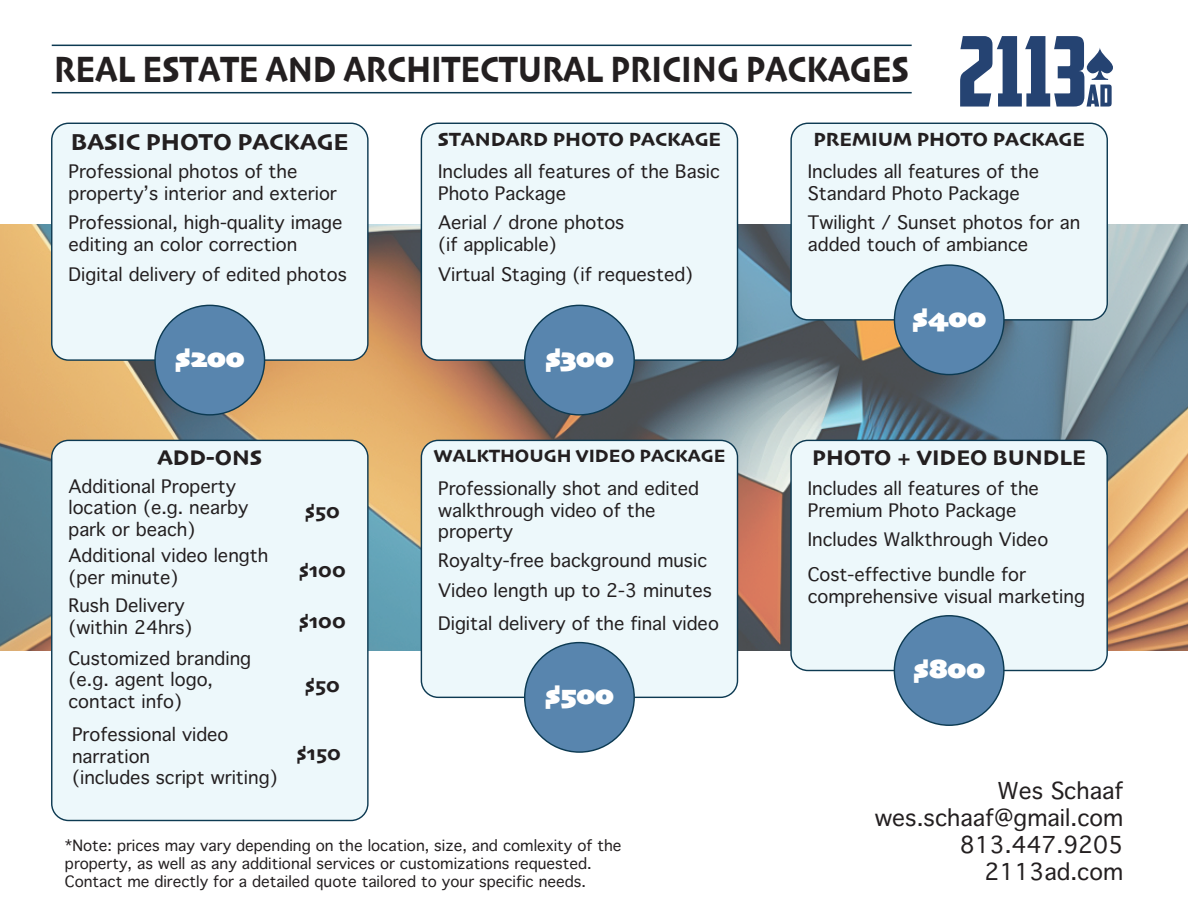
<style>
.page{position:relative;width:1188px;height:918px;background:#fff}
.page>*{position:absolute;margin:0;border:0;box-sizing:border-box;transform-origin:0 0}
.t1{font:38.4px "Skia";color:#231f20;scale:.82 1}
.t2{font:28.35px "Skia";color:#fff}
.t3{font:24.15px "Skia";color:#231f20}
.t4{font:22.5px/27px "Thonburi";color:#231f20;text-align:right}
.t5{font:22.2px "Skia";color:#231f20}
.t6{font:21.45px "Skia";color:#231f20}
.t7{font:19.95px "Skia";color:#231f20}
.t8{font:18.6px "Skia";color:#231f20}
.t9{font:18px/21.6px "Thonburi";color:#231f20}
.t10{font:15px/18px "Thonburi";color:#231f20}
</style>
<div class="page">
<img style="left:0;top:224px;width:1188px;height:427px">
<div style="left:52px;top:123px;width:316px;height:237px;background:#edf8fb;border-radius:17px"></div>
<div style="left:51px;top:123px;width:318px;height:238px;border:1px solid #0d3a52;border-radius:17px"></div>
<div style="left:155px;top:305px;width:110px;height:110px;background:#5885ae;border-radius:50%"></div>
<div style="left:421px;top:123px;width:317px;height:237px;background:#edf8fb;border-radius:17px"></div>
<div style="left:421px;top:123px;width:317px;height:238px;border:1px solid #0d3a52;border-radius:17px"></div>
<div style="left:525px;top:305px;width:109px;height:110px;background:#5885ae;border-radius:50%"></div>
<div style="left:791px;top:123px;width:316px;height:197px;background:#edf8fb;border-radius:17px"></div>
<div style="left:790px;top:123px;width:318px;height:198px;border:1px solid #0d3a52;border-radius:17px"></div>
<div style="left:894px;top:265px;width:110px;height:110px;background:#5885ae;border-radius:50%"></div>
<div style="left:421px;top:440px;width:317px;height:257px;background:#edf8fb;border-radius:17px"></div>
<div style="left:421px;top:440px;width:317px;height:258px;border:1px solid #0d3a52;border-radius:17px"></div>
<div style="left:525px;top:643px;width:109px;height:109px;background:#5885ae;border-radius:50%"></div>
<div style="left:52px;top:440px;width:316px;height:381px;background:#edf8fb;border-radius:17px"></div>
<div style="left:51px;top:440px;width:318px;height:381px;border:1px solid #0d3a52;border-radius:17px"></div>
<div style="left:791px;top:440px;width:316px;height:231px;background:#edf8fb;border-radius:17px"></div>
<div style="left:790px;top:440px;width:318px;height:231px;border:1px solid #0d3a52;border-radius:17px"></div>
<div style="left:894px;top:616px;width:110px;height:109px;background:#5885ae;border-radius:50%"></div>
<hr style="left:52px;top:92px;width:860px;height:1px;background:#0d3a52">
<hr style="left:52px;top:45px;width:860px;height:1px;background:#0d3a52">
<svg style="left:960px;top:36px;width:153px;height:71px"></svg>
<h1 class="t1" style="left:54px;top:46px;width:1044px">REAL ESTATE AND ARCHITECTURAL PRICING PACKAGES</h1>
<h3 class="t3" style="left:71px;top:127px;width:279px">BASIC PHOTO PACKAGE</h3>
<p class="t9" style="left:69px;top:161px;width:270px">Professional photos of the property’s interior and exterior</p>
<p class="t9" style="left:69px;top:212px;width:276px">Professional, high-quality image editing an color correction</p>
<p class="t9" style="left:69px;top:263px;width:280px">Digital delivery of edited photos</p>
<h2 class="t2" style="left:175px;top:341px;width:71px">$200</h2>
<p class="t5" style="left:157px;top:445px;width:106px">ADD-ONS</p>
<p class="t9" style="left:69px;top:476px;width:181px">Additional Property location (e.g. nearby park or beach)</p>
<p class="t9" style="left:69px;top:545px;width:201px">Additional video length (per minute)</p>
<p class="t9" style="left:69px;top:595px;width:126px">Rush Delivery (within 24hrs)</p>
<p class="t9" style="left:69px;top:648px;width:184px">Customized branding (e.g. agent logo, contact info)</p>
<p class="t9" style="left:72px;top:724px;width:207px">Professional video narration<br>(includes script writing)</p>
<p class="t6" style="left:305px;top:498px;width:37px">$50</p>
<p class="t6" style="left:299px;top:557px;width:48px">$100</p>
<p class="t6" style="left:299px;top:608px;width:48px">$100</p>
<p class="t6" style="left:305px;top:672px;width:37px">$50</p>
<p class="t6" style="left:297px;top:740px;width:46px">$150</p>
<p class="t7" style="left:438px;top:128px;width:285px">STANDARD PHOTO PACKAGE</p>
<p class="t9" style="left:438px;top:161px;width:283px">Includes all features of the Basic<br>Photo Package</p>
<p class="t9" style="left:438px;top:212px;width:188px">Aerial / drone photos (if applicable)</p>
<p class="t9" style="left:438px;top:263px;width:257px">Virtual Staging (if requested)</p>
<h2 class="t2" style="left:545px;top:341px;width:70px">$300</h2>
<p class="t8" style="left:434px;top:445px;width:293px">WALKTHOUGH VIDEO PACKAGE</p>
<p class="t9" style="left:438px;top:478px;width:262px">Professionally shot and edited walkthrough video of the property</p>
<p class="t9" style="left:438px;top:546px;width:275px;line-height:29.8px">Royalty-free background music<br>Video length up to 2-3 minutes</p>
<p class="t9" style="left:438px;top:613px;width:282px">Digital delivery of the final video</p>
<h2 class="t2" style="left:545px;top:678px;width:71px">$500</h2>
<p class="t10" style="left:65px;top:837px;width:558px">*Note: prices may vary depending on the location, size, and comlexity of the property, as well as any additional services or customizations requested.<br>Contact me directly for a detailed quote tailored to your specific needs.</p>
<p class="t7" style="left:813px;top:128px;width:273px">PREMIUM PHOTO PACKAGE</p>
<p class="t9" style="left:808px;top:161px;width:233px">Includes all features of the<br>Standard Photo Package</p>
<p class="t9" style="left:808px;top:212px;width:274px">Twilight / Sunset photos for an added touch of ambiance</p>
<h2 class="t2" style="left:912px;top:301px;width:75px">$400</h2>
<p class="t5" style="left:812px;top:445px;width:275px">PHOTO + VIDEO BUNDLE</p>
<p class="t9" style="left:808px;top:478px;width:233px">Includes all features of the<br>Premium Photo Package</p>
<p class="t9" style="left:808px;top:523px;width:242px;line-height:34.5px">Includes Walkthrough Video<br>Cost-effective bundle for</p>
<p class="t9" style="left:808px;top:586px;width:279px">comprehensive visual marketing</p>
<h2 class="t2" style="left:913px;top:651px;width:74px">$800</h2>
<p class="t4" style="left:875px;top:778px;width:250px">Wes Schaaf wes.schaaf@gmail.com<br>813.447.9205<br>2113ad.com</p>
</div>
